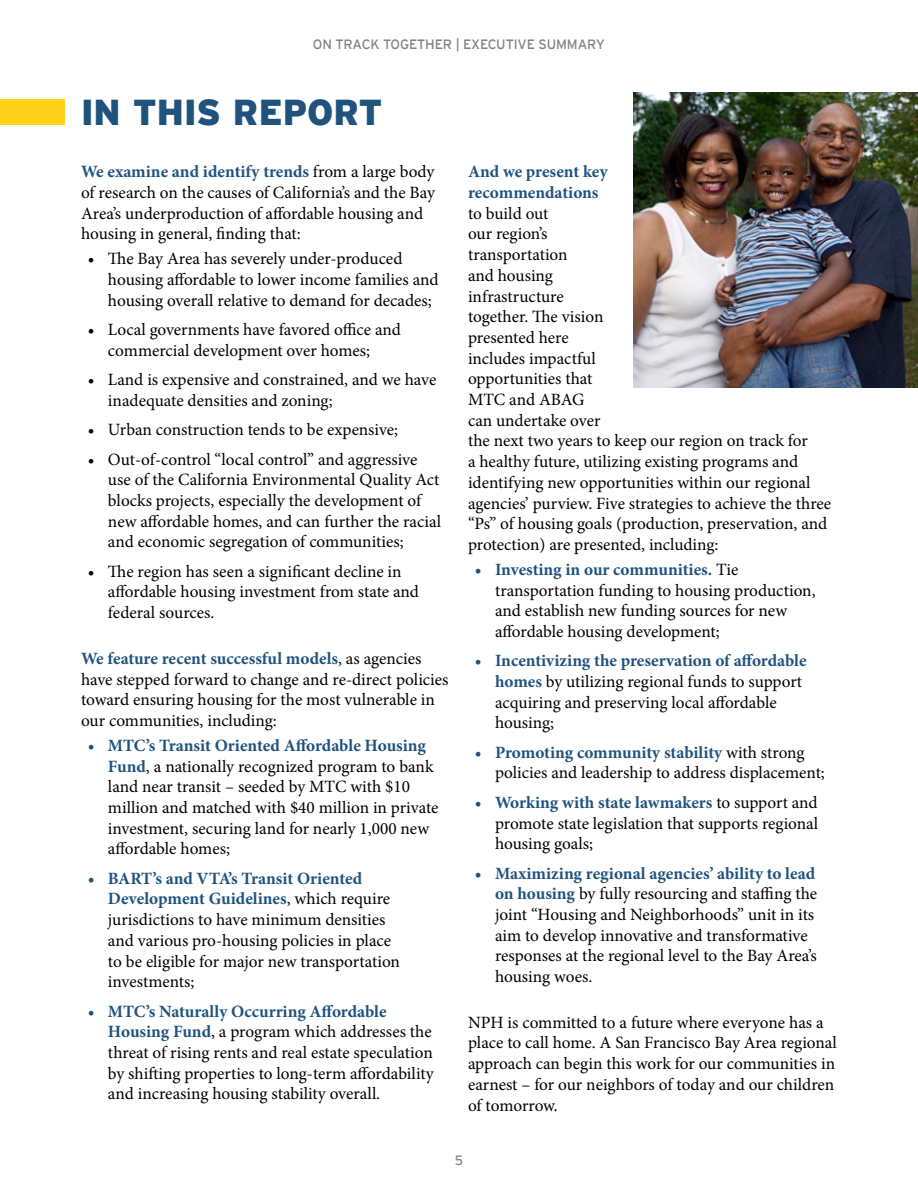
<style>
.page{position:relative;width:918px;height:1188px;background:#fff}
.page>*{position:absolute;margin:0;border:0;box-sizing:border-box;transform-origin:0 0}
.t1{font:900 36px "Interstate Mono";color:#1f537e}
.t2{font:17.25px/20.7px "Minion Pro";color:#000}
.t3{font:700 17.25px/20.7px "Minion Pro";color:#1f537e}
.t4{font:13.5px "Interstate Mono";letter-spacing:-.01em;color:#808285}
.s1{font-weight:700;color:#1f537e}
</style>
<div class="page">
<img style="left:633px;top:92px;width:285px;height:295px">
<div style="left:0;top:99px;width:64px;height:26px;background:#ffd118"></div>
<p class="t4" style="left:313px;top:37px;width:294px">ON TRACK TOGETHER | EXECUTIVE SUMMARY</p>
<h1 class="t1" style="left:81px;top:92px;width:303px">IN THIS REPORT</h1>
<p class="t2" style="left:81px;top:162px;width:356px"><span class="s1">We examine and identify trends</span> from a large body of research on the causes of California’s and the Bay Area’s underproduction of affordable housing and housing in general, finding that:</p>
<p class="t2" style="left:108px;top:249px;width:332px;text-indent:-20px">• The Bay Area has severely under-produced housing affordable to lower income families and housing overall relative to demand for decades;</p>
<p class="t2" style="left:108px;top:319px;width:294px;text-indent:-20px">• Local governments have favored office and commercial development over homes;</p>
<p class="t2" style="left:108px;top:369px;width:330px;text-indent:-20px">• Land is expensive and constrained, and we have inadequate densities and zoning;</p>
<p class="t2" style="left:88px;top:419px;width:312px">• Urban construction tends to be expensive;</p>
<p class="t2" style="left:108px;top:449px;width:335px;text-indent:-20px">• Out-of-control “local control” and aggressive use of the California Environmental Quality Act blocks projects, especially the development of new affordable homes, and can further the racial and economic segregation of communities;</p>
<p class="t2" style="left:108px;top:561px;width:312px;text-indent:-20px">• The region has seen a significant decline in affordable housing investment from state and federal sources.</p>
<p class="t2" style="left:81px;top:648px;width:369px"><span class="s1">We feature recent successful models</span>, as agencies have stepped forward to change and re-direct policies toward ensuring housing for the most vulnerable in our communities, including:</p>
<p class="t2" style="left:108px;top:735px;width:332px;text-indent:-20px"><span class="s1">• MTC’s Transit Oriented Affordable Housing Fund</span>, a nationally recognized program to bank land near transit – seeded by MTC with $10 million and matched with $40 million in private investment, securing land for nearly 1,000 new affordable homes;</p>
<p class="t2" style="left:108px;top:868px;width:294px;text-indent:-20px"><span class="s1">• BART’s and VTA’s Transit Oriented Development Guidelines</span>, which require jurisdictions to have minimum densities and various pro-housing policies in place to be eligible for major new transportation investments;</p>
<p class="t2" style="left:108px;top:1001px;width:327px;text-indent:-20px"><span class="s1">• MTC’s Naturally Occurring Affordable Housing Fund</span>, a program which addresses the threat of rising rents and real estate speculation by shifting properties to long-term affordability and increasing housing stability overall.</p>
<p class="t3" style="left:468px;top:161px;width:141px">And we present key recommendations</p>
<p class="t2" style="left:468px;top:203px;width:365px">to build out<br>our region’s<br>transportation<br>and housing<br>infrastructure<br>together. The vision<br>presented here<br>includes impactful<br>opportunities that<br>MTC and ABAG<br>can undertake over<br>the next two years to keep our region on track for<br>a healthy future, utilizing existing programs and identifying new opportunities within our regional agencies’ purview. Five strategies to achieve the three “Ps” of housing goals (production, preservation, and protection) are presented, including:</p>
<p class="t2" style="left:495px;top:559px;width:322px;text-indent:-20px"><span class="s1">• Investing in our communities.</span> Tie transportation funding to housing production, and establish new funding sources for new affordable housing development;</p>
<p class="t2" style="left:495px;top:651px;width:313px;text-indent:-20px"><span class="s1">• Incentivizing the preservation of affordable homes</span> by utilizing regional funds to support acquiring and preserving local affordable housing;</p>
<p class="t2" style="left:495px;top:742px;width:331px;text-indent:-20px"><span class="s1">• Promoting community stability</span> with strong policies and leadership to address displacement;</p>
<p class="t2" style="left:495px;top:792px;width:325px;text-align:justify;text-indent:-20px"><span class="s1">• Working with state lawmakers</span> to support and promote state legislation that supports regional housing goals;</p>
<p class="t2" style="left:495px;top:863px;width:324px;text-indent:-20px"><span class="s1">• Maximizing regional agencies’ ability to lead on housing</span> by fully resourcing and staffing the joint “Housing and Neighborhoods” unit in its aim to develop innovative and transformative responses at the regional level to the Bay Area’s housing woes.</p>
<p class="t2" style="left:468px;top:1012px;width:370px">NPH is committed to a future where everyone has a place to call home. A San Francisco Bay Area regional approach can begin this work for our communities in earnest – for our neighbors of today and our children of tomorrow.</p>
<p class="t4" style="left:455px;top:1152px;width:10px">5</p>
</div>
